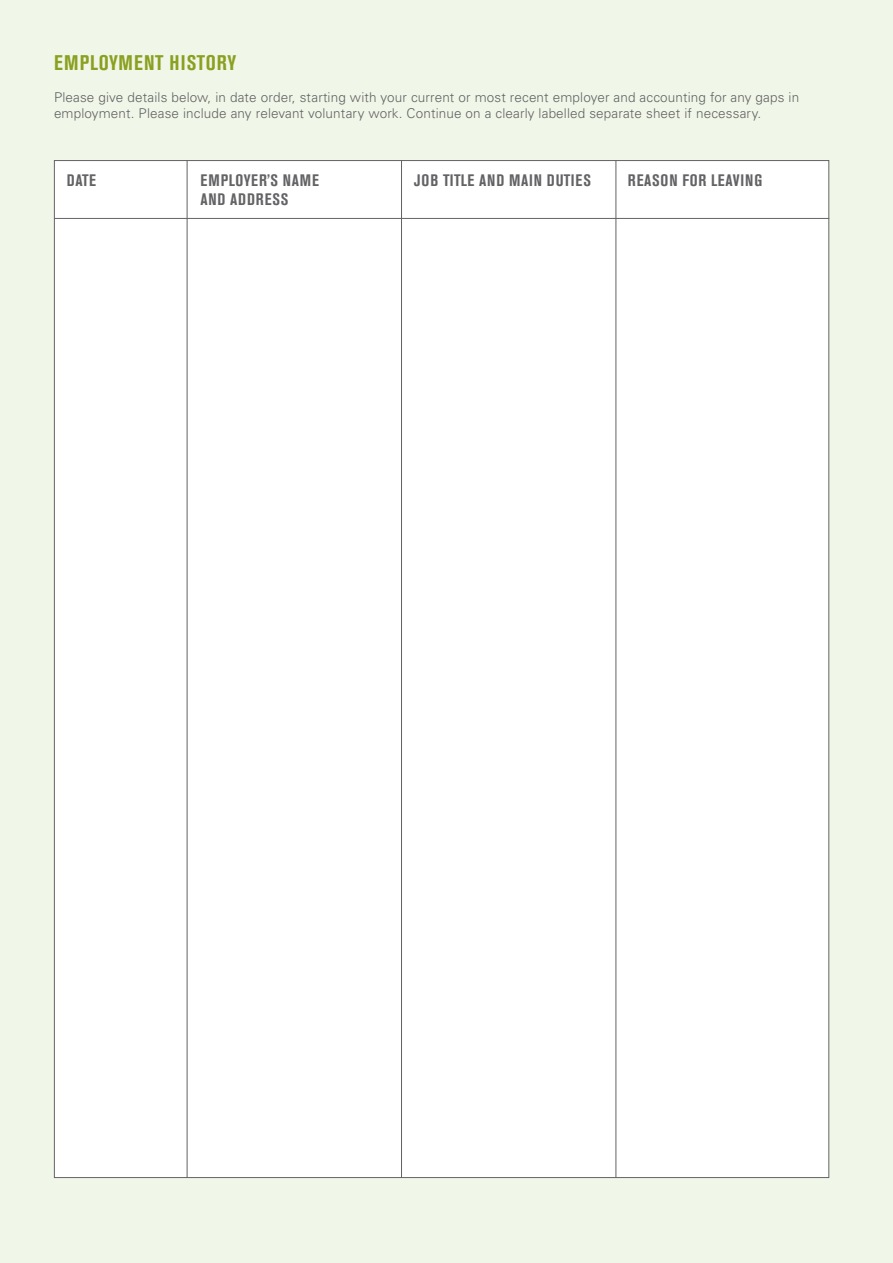
<style>
.page{position:relative;width:893px;height:1263px;background:#f1f7e8}
.page>*{position:absolute;margin:0;border:0;box-sizing:border-box;transform-origin:0 0}
.t1{font:700 condensed 21px "Akzidenz Grotesk BE";letter-spacing:.04em;color:#8aa022}
.t2{font:700 condensed 16.5px/19.8px "Akzidenz Grotesk BE";letter-spacing:.04em;color:#636366}
.t3{font:300 13.5px/16.2px "Univers LT Std";letter-spacing:.01em;color:#636366}
</style>
<div class="page">
<div style="left:54px;top:160px;width:775px;height:1018px;background:#fff;border:1px solid #636366"></div>
<hr style="left:187px;top:160px;width:1px;height:1018px;background:#636366">
<hr style="left:401px;top:160px;width:1px;height:1018px;background:#636366">
<hr style="left:615px;top:160px;width:1px;height:1018px;background:#636366">
<hr style="left:54px;top:218px;width:775px;height:1px;background:#636366">
<h1 class="t1" style="left:54px;top:50px;width:184px">EMPLOYMENT HISTORY</h1>
<p class="t3" style="left:54px;top:89px;width:747px">Please give details below, in date order, starting with your current or most recent employer and accounting for any gaps in employment. Please include any relevant voluntary work. Continue on a clearly labelled separate sheet if necessary.</p>
<p class="t2" style="left:67px;top:170px;width:31px">DATE</p>
<p class="t2" style="left:200px;top:170px;width:120px">EMPLOYER’S NAME<br>AND ADDRESS</p>
<p class="t2" style="left:414px;top:170px;width:178px">JOB TITLE AND MAIN DUTIES</p>
<p class="t2" style="left:628px;top:170px;width:136px">REASON FOR LEAVING</p>
</div>
